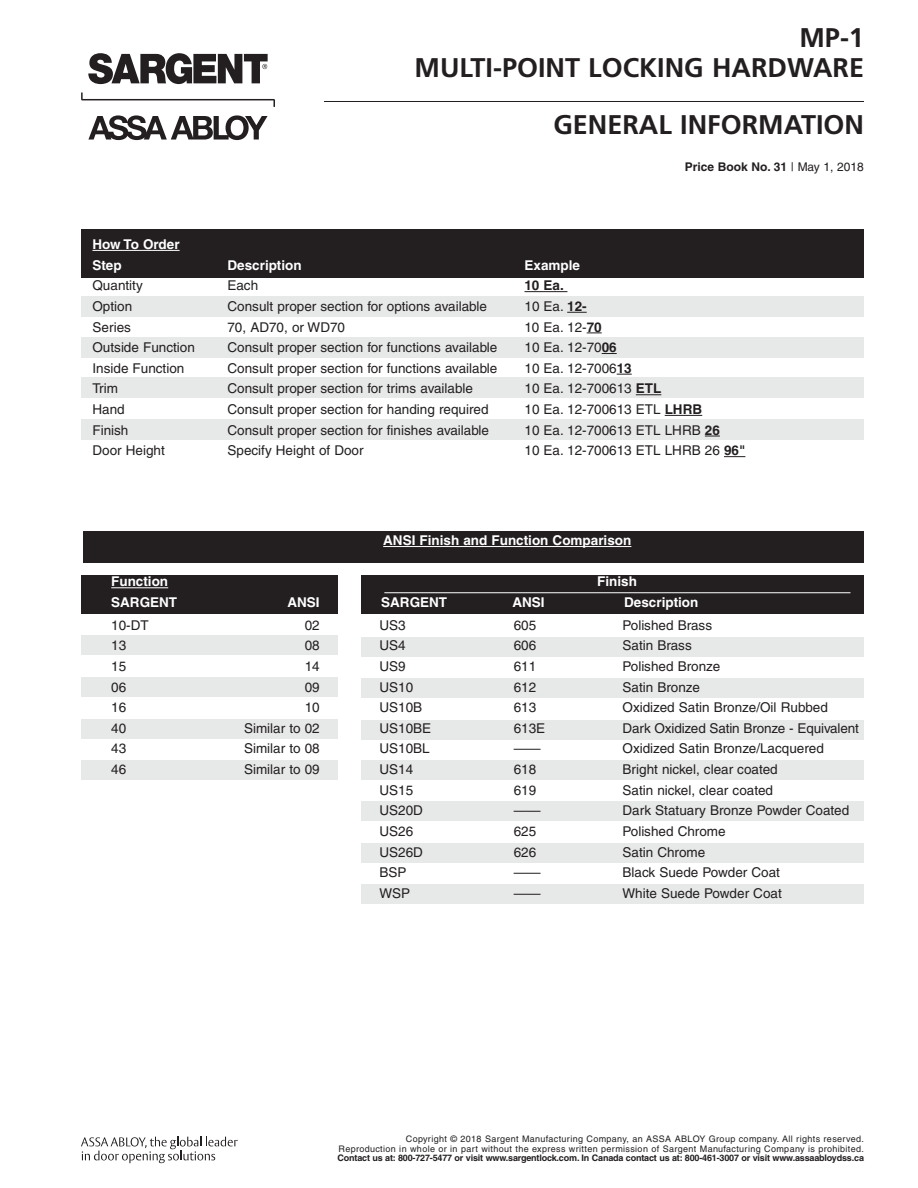
<style>
.page{position:relative;width:918px;height:1188px;background:#fff}
.page>*{position:absolute;margin:0;border:0;box-sizing:border-box;transform-origin:0 0}
.t1{font:700 27px/30px "Frutiger";color:#231f20;text-align:right}
.t2{font:13.5px "Helvetica";color:#231f20}
.t3{font:700 13.5px/20.5px "Helvetica";color:#fff}
.t4{font:700 13.5px "Helvetica";color:#231f20}
.t5{font:700 12px "Helvetica";color:#231f20}
.t6{font:9px/9.8px "Helvetica";letter-spacing:.04em;color:#231f20;text-align:right}
.t7{font:700 9px "Helvetica";letter-spacing:-.02em;color:#231f20}
.s1{font-weight:400}
.s2{font-weight:700}
</style>
<div class="page">
<hr style="left:324px;top:101px;width:540px;height:1px;background:#231f20">
<svg style="left:81px;top:1137px;width:157px;height:26px"></svg>
<svg style="left:81px;top:93px;width:194px;height:14px"></svg>
<svg style="left:88px;top:115px;width:180px;height:25px"></svg>
<svg style="left:88px;top:53px;width:180px;height:31px"></svg>
<div style="left:81px;top:635px;width:257px;height:19px;background:#e7e8e8"></div>
<div style="left:81px;top:296px;width:783px;height:21px;background:#e7e8e8"></div>
<div style="left:81px;top:337px;width:783px;height:20px;background:#e7e8e8"></div>
<div style="left:81px;top:377px;width:783px;height:21px;background:#e7e8e8"></div>
<div style="left:81px;top:419px;width:783px;height:21px;background:#e7e8e8"></div>
<div style="left:81px;top:719px;width:257px;height:19px;background:#e7e8e8"></div>
<div style="left:81px;top:760px;width:257px;height:19px;background:#e7e8e8"></div>
<div style="left:81px;top:677px;width:257px;height:20px;background:#e7e8e8"></div>
<div style="left:362px;top:575px;width:502px;height:39px;background:#231f20"></div>
<div style="left:362px;top:678px;width:502px;height:20px;background:#e7e8e8"></div>
<div style="left:81px;top:575px;width:257px;height:39px;background:#231f20"></div>
<div style="left:362px;top:637px;width:502px;height:19px;background:#e7e8e8"></div>
<div style="left:362px;top:720px;width:502px;height:20px;background:#e7e8e8"></div>
<div style="left:362px;top:760px;width:502px;height:20px;background:#e7e8e8"></div>
<div style="left:362px;top:801px;width:502px;height:19px;background:#e7e8e8"></div>
<div style="left:362px;top:843px;width:502px;height:19px;background:#e7e8e8"></div>
<div style="left:362px;top:885px;width:502px;height:19px;background:#e7e8e8"></div>
<div style="left:83px;top:531px;width:780px;height:31px;background:#231f20"></div>
<div style="left:81px;top:230px;width:783px;height:48px;background:#231f20"></div>
<hr style="left:383px;top:546px;width:248px;height:1px;background:#fff">
<hr style="left:111px;top:587px;width:57px;height:1px;background:#fff">
<hr style="left:92px;top:250px;width:88px;height:1px;background:#fff">
<hr style="left:524px;top:291px;width:43px;height:1px;background:#231f20">
<svg style="left:567px;top:312px;width:20px;height:1px"></svg>
<svg style="left:587px;top:333px;width:15px;height:1px"></svg>
<svg style="left:602px;top:353px;width:15px;height:1px"></svg>
<svg style="left:617px;top:374px;width:15px;height:1px"></svg>
<svg style="left:636px;top:394px;width:25px;height:1px"></svg>
<hr style="left:665px;top:415px;width:37px;height:1px;background:#231f20">
<svg style="left:705px;top:436px;width:15px;height:1px"></svg>
<svg style="left:724px;top:456px;width:21px;height:1px"></svg>
<hr style="left:384px;top:592px;width:466px;height:1px;background:#fff">
<p class="t3" style="left:92px;top:235px;width:89px">How To Order<br>Step</p>
<h1 class="t1" style="left:415px;top:26px;width:451px">MP-1<br>MULTI-POINT LOCKING HARDWARE</h1>
<h1 class="t1" style="left:553px;top:113px;width:312px">GENERAL INFORMATION</h1>
<p class="t5" style="left:685px;top:162px;width:181px">Price Book No. 31 <span class="s1">| May 1, 2018</span></p>
<p class="t3" style="left:227px;top:256px;width:76px">Description</p>
<p class="t3" style="left:524px;top:256px;width:57px">Example</p>
<p class="t2" style="left:92px;top:280px;width:52px">Quantity</p>
<p class="t2" style="left:227px;top:280px;width:32px">Each</p>
<p class="t4" style="left:524px;top:280px;width:41px">10 Ea.</p>
<p class="t2" style="left:92px;top:301px;width:41px">Option</p>
<p class="t2" style="left:227px;top:301px;width:261px">Consult proper section for options available</p>
<p class="t2" style="left:525px;top:301px;width:64px">10 Ea. <span class="s2">12-</span></p>
<p class="t2" style="left:92px;top:322px;width:40px">Series</p>
<p class="t2" style="left:227px;top:322px;width:119px">70, AD70, or WD70</p>
<p class="t2" style="left:524px;top:322px;width:79px">10 Ea. 12-<span class="s2">70</span></p>
<p class="t2" style="left:92px;top:342px;width:104px">Outside Function</p>
<p class="t2" style="left:227px;top:342px;width:271px">Consult proper section for functions available</p>
<p class="t2" style="left:525px;top:342px;width:94px">10 Ea. 12-70<span class="s2">06</span></p>
<p class="t2" style="left:92px;top:363px;width:93px">Inside Function</p>
<p class="t2" style="left:227px;top:363px;width:271px">Consult proper section for functions available</p>
<p class="t2" style="left:525px;top:363px;width:109px">10 Ea. 12-7006<span class="s2">13</span></p>
<p class="t2" style="left:92px;top:384px;width:27px">Trim</p>
<p class="t2" style="left:227px;top:384px;width:247px">Consult proper section for trims available</p>
<p class="t2" style="left:525px;top:384px;width:138px">10 Ea. 12-700613 <span class="s2">ETL</span></p>
<p class="t2" style="left:92px;top:404px;width:34px">Hand</p>
<p class="t2" style="left:227px;top:404px;width:263px">Consult proper section for handing required</p>
<p class="t2" style="left:525px;top:404px;width:179px">10 Ea. 12-700613 ETL <span class="s2">LHRB</span></p>
<p class="t2" style="left:92px;top:425px;width:38px">Finish</p>
<p class="t2" style="left:227px;top:425px;width:263px">Consult proper section for finishes available</p>
<p class="t2" style="left:525px;top:425px;width:197px">10 Ea. 12-700613 ETL LHRB <span class="s2">26</span></p>
<p class="t2" style="left:92px;top:445px;width:74px">Door Height</p>
<p class="t2" style="left:227px;top:445px;width:138px">Specify Height of Door</p>
<p class="t2" style="left:524px;top:445px;width:222px">10 Ea. 12-700613 ETL LHRB 26 <span class="s2">96"</span></p>
<p class="t3" style="left:383px;top:532px;width:250px">ANSI Finish and Function Comparison</p>
<p class="t3" style="left:111px;top:573px;width:58px">Function</p>
<p class="t3" style="left:597px;top:573px;width:41px">Finish</p>
<p class="t3" style="left:111px;top:593px;width:67px">SARGENT</p>
<p class="t3" style="left:288px;top:593px;width:34px">ANSI</p>
<p class="t3" style="left:381px;top:593px;width:67px">SARGENT</p>
<p class="t3" style="left:512px;top:593px;width:34px">ANSI</p>
<p class="t3" style="left:624px;top:593px;width:76px">Description</p>
<p class="t2" style="left:111px;top:620px;width:39px">10-DT</p>
<p class="t2" style="left:305px;top:620px;width:17px">02</p>
<p class="t2" style="left:111px;top:641px;width:17px">13</p>
<p class="t2" style="left:305px;top:641px;width:17px">08</p>
<p class="t2" style="left:111px;top:661px;width:17px">15</p>
<p class="t2" style="left:305px;top:661px;width:17px">14</p>
<p class="t2" style="left:111px;top:682px;width:17px">06</p>
<p class="t2" style="left:305px;top:682px;width:17px">09</p>
<p class="t2" style="left:111px;top:702px;width:17px">16</p>
<p class="t2" style="left:305px;top:702px;width:17px">10</p>
<p class="t2" style="left:111px;top:723px;width:17px">40</p>
<p class="t2" style="left:244px;top:723px;width:77px">Similar to 02</p>
<p class="t2" style="left:111px;top:744px;width:17px">43</p>
<p class="t2" style="left:244px;top:744px;width:77px">Similar to 08</p>
<p class="t2" style="left:111px;top:764px;width:17px">46</p>
<p class="t2" style="left:244px;top:764px;width:77px">Similar to 09</p>
<p class="t2" style="left:380px;top:620px;width:28px">US3</p>
<p class="t2" style="left:514px;top:620px;width:24px">605</p>
<p class="t2" style="left:623px;top:620px;width:91px">Polished Brass</p>
<p class="t2" style="left:380px;top:641px;width:28px">US4</p>
<p class="t2" style="left:514px;top:641px;width:24px">606</p>
<p class="t2" style="left:623px;top:641px;width:71px">Satin Brass</p>
<p class="t2" style="left:380px;top:661px;width:28px">US9</p>
<p class="t2" style="left:514px;top:661px;width:24px">611</p>
<p class="t2" style="left:623px;top:661px;width:99px">Polished Bronze</p>
<p class="t2" style="left:380px;top:682px;width:35px">US10</p>
<p class="t2" style="left:514px;top:682px;width:24px">612</p>
<p class="t2" style="left:623px;top:682px;width:79px">Satin Bronze</p>
<p class="t2" style="left:380px;top:702px;width:44px">US10B</p>
<p class="t2" style="left:514px;top:702px;width:24px">613</p>
<p class="t2" style="left:623px;top:702px;width:207px">Oxidized Satin Bronze/Oil Rubbed</p>
<p class="t2" style="left:380px;top:723px;width:53px">US10BE</p>
<p class="t2" style="left:514px;top:723px;width:33px">613E</p>
<p class="t2" style="left:623px;top:723px;width:238px">Dark Oxidized Satin Bronze - Equivalent</p>
<p class="t2" style="left:380px;top:744px;width:52px">US10BL</p>
<p class="t2" style="left:514px;top:744px;width:28px">——</p>
<p class="t2" style="left:623px;top:744px;width:203px">Oxidized Satin Bronze/Lacquered</p>
<p class="t2" style="left:380px;top:764px;width:35px">US14</p>
<p class="t2" style="left:514px;top:764px;width:24px">618</p>
<p class="t2" style="left:623px;top:764px;width:157px">Bright nickel, clear coated</p>
<p class="t2" style="left:380px;top:785px;width:35px">US15</p>
<p class="t2" style="left:514px;top:785px;width:24px">619</p>
<p class="t2" style="left:623px;top:785px;width:152px">Satin nickel, clear coated</p>
<p class="t2" style="left:380px;top:806px;width:45px">US20D</p>
<p class="t2" style="left:514px;top:806px;width:28px">——</p>
<p class="t2" style="left:623px;top:806px;width:228px">Dark Statuary Bronze Powder Coated</p>
<p class="t2" style="left:380px;top:826px;width:35px">US26</p>
<p class="t2" style="left:514px;top:826px;width:24px">625</p>
<p class="t2" style="left:623px;top:826px;width:105px">Polished Chrome</p>
<p class="t2" style="left:380px;top:847px;width:45px">US26D</p>
<p class="t2" style="left:514px;top:847px;width:24px">626</p>
<p class="t2" style="left:623px;top:847px;width:84px">Satin Chrome</p>
<p class="t2" style="left:380px;top:867px;width:29px">BSP</p>
<p class="t2" style="left:514px;top:867px;width:28px">——</p>
<p class="t2" style="left:623px;top:867px;width:159px">Black Suede Powder Coat</p>
<p class="t2" style="left:380px;top:888px;width:32px">WSP</p>
<p class="t2" style="left:514px;top:888px;width:28px">——</p>
<p class="t2" style="left:623px;top:888px;width:161px">White Suede Powder Coat</p>
<p class="t6" style="left:339px;top:1135px;width:527px">Copyright © 2018 Sargent Manufacturing Company, an ASSA ABLOY Group company. All rights reserved.<br>Reproduction in whole or in part without the express written permission of Sargent Manufacturing Company is prohibited.</p>
<p class="t7" style="left:338px;top:1155px;width:528px">Contact us at: 800-727-5477 or visit www.sargentlock.com. In Canada contact us at: 800-461-3007 or visit www.assaabloydss.ca</p>
</div>
